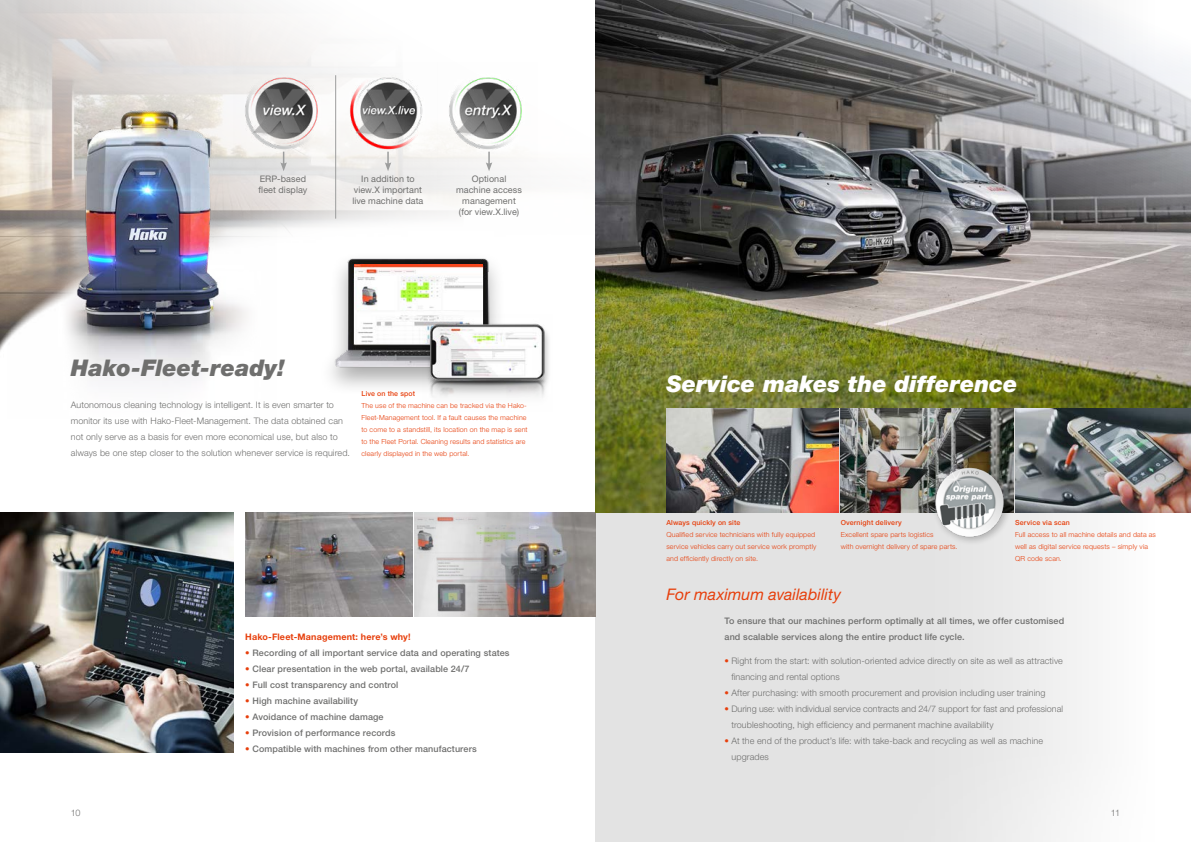
<style>
.page{position:relative;width:1191px;height:842px;background:#fff}
.page>*{position:absolute;margin:0;border:0;box-sizing:border-box;transform-origin:0 0}
.t1{font:italic 900 23px "Helvetica Neue LT Std";color:#fff}
.t2{font:italic 900 23px "Helvetica Neue LT Std";letter-spacing:-.005em;color:#6f6f6e}
.t3{font:italic 16px "Helvetica Neue LT Std";color:#e73f0c}
.t4{font:300 9px/16px "Helvetica Neue LT Std";letter-spacing:.01em;color:#6f6f6e}
.t5{font:500 9px/16px "Helvetica Neue LT Std";letter-spacing:.01em;color:#6f6f6e}
.t6{font:9px/10.8px "Helvetica Neue LT Std";letter-spacing:.01em;color:#6f6f6e;text-align:center}
.t7{font:700 9px "Helvetica Neue LT Std";letter-spacing:.02em;color:#e73f0c}
.t8{font:300 7px/12px "Helvetica Neue LT Std";letter-spacing:.02em;color:#e73f0c}
.t9{font:500 7px "Helvetica Neue LT Std";letter-spacing:.02em;color:#e73f0c}
.s1{color:#e73f0c}
</style>
<div class="page">
<div style="left:595px;top:0;width:596px;height:842px;background:linear-gradient(to right,#d9d9d8,#f4f3f3)"></div>
<img style="left:601px;top:584px;width:590px;height:258px">
<img style="left:0;top:174px;width:595px;height:183px">
<img style="left:0;top:512px;width:234px;height:240px">
<img style="left:245px;top:512px;width:167px;height:104px">
<img style="left:415px;top:512px;width:171px;height:104px">
<img style="left:595px;top:0;width:596px;height:512px">
<img style="left:8px;top:94px;width:268px;height:287px">
<img style="left:338px;top:62px;width:200px;height:100px">
<img style="left:234px;top:62px;width:99px;height:100px">
<svg style="left:280px;top:152px;width:7px;height:19px"></svg>
<svg style="left:385px;top:152px;width:6px;height:19px"></svg>
<svg style="left:486px;top:152px;width:6px;height:19px"></svg>
<div style="left:318px;top:251px;width:205px;height:145px;background:#000;opacity:.34"></div>
<img style="left:319px;top:251px;width:204px;height:119px">
<img style="left:354px;top:265px;width:128px;height:79px">
<img style="left:423px;top:314px;width:130px;height:83px">
<img style="left:666px;top:408px;width:172px;height:104px">
<img style="left:840px;top:408px;width:173px;height:104px">
<img style="left:1015px;top:408px;width:176px;height:104px">
<div style="left:931px;top:465px;width:81px;height:81px;background:#000;opacity:.23"></div>
<img style="left:932px;top:465px;width:75px;height:75px">
<hr style="left:335px;top:75px;width:1px;height:144px;background:#9c9d9d">
<p class="t6" style="left:259px;top:174px;width:50px;text-align:left">ERP-based fleet display</p>
<p class="t6" style="left:352px;top:174px;width:73px">In addition to view.X important live machine data</p>
<p class="t6" style="left:456px;top:174px;width:68px">Optional machine access management (for view.X.live)</p>
<h1 class="t2" style="left:71px;top:354px;width:215px">Hako-Fleet-ready!</h1>
<p class="t4" style="left:71px;top:397px;width:280px">Autonomous cleaning technology is intelligent. It is even smarter to monitor its use with Hako-Fleet-Management. The data obtained can not only serve as a basis for even more economical use, but also to always be one step closer to the solution whenever service is required.</p>
<p class="t9" style="left:361px;top:389px;width:55px">Live on the spot</p>
<p class="t8" style="left:361px;top:399px;width:168px">The use of the machine can be tracked via the Hako-Fleet-Management tool. If a fault causes the machine to come to a standstill, its location on the map is sent to the Fleet Portal. Cleaning results and statistics are clearly displayed in the web portal.</p>
<p class="t7" style="left:245px;top:631px;width:167px">Hako-Fleet-Management: here’s why!</p>
<p class="t5" style="left:245px;top:645px;width:266px"><span class="s1">•</span> Recording of all important service data and operating states</p>
<p class="t5" style="left:245px;top:661px;width:226px"><span class="s1">•</span> Clear presentation in the web portal, available 24/7</p>
<p class="t5" style="left:245px;top:677px;width:155px"><span class="s1">•</span> Full cost transparency and control</p>
<p class="t5" style="left:245px;top:693px;width:114px"><span class="s1">•</span> High machine availability</p>
<p class="t5" style="left:245px;top:709px;width:140px"><span class="s1">•</span> Avoidance of machine damage</p>
<p class="t5" style="left:245px;top:725px;width:152px"><span class="s1">•</span> Provision of performance records</p>
<p class="t5" style="left:245px;top:741px;width:233px"><span class="s1">•</span> Compatible with machines from other manufacturers</p>
<h1 class="t1" style="left:666px;top:370px;width:353px">Service makes the difference</h1>
<p class="t9" style="left:666px;top:518px;width:75px">Always quickly on site</p>
<p class="t8" style="left:666px;top:528px;width:151px">Qualified service technicians with fully equipped service vehicles carry out service work promptly and efficiently directly on site.</p>
<p class="t9" style="left:840px;top:518px;width:63px">Overnight delivery</p>
<p class="t8" style="left:840px;top:528px;width:118px">Excellent spare parts logistics<br>with overnight delivery of spare parts.</p>
<p class="t9" style="left:1015px;top:518px;width:56px">Service via scan</p>
<p class="t8" style="left:1015px;top:528px;width:142px">Full access to all machine details and data as well as digital service requests – simply via<br>QR code scan.</p>
<h2 class="t3" style="left:666px;top:585px;width:176px">For maximum availability</h2>
<p class="t5" style="left:724px;top:613px;width:341px">To ensure that our machines perform optimally at all times, we offer customised and scalable services along the entire product life cycle.</p>
<p class="t4" style="left:731px;top:653px;width:333px;text-indent:-7px"><span class="s1">•</span> Right from the start: with solution-oriented advice directly on site as well as attractive financing and rental options</p>
<p class="t4" style="left:724px;top:685px;width:322px"><span class="s1">•</span> After purchasing: with smooth procurement and provision including user training</p>
<p class="t4" style="left:731px;top:701px;width:333px;text-indent:-7px"><span class="s1">•</span> During use: with individual service contracts and 24/7 support for fast and professional troubleshooting, high efficiency and permanent machine availability</p>
<p class="t4" style="left:731px;top:733px;width:313px;text-indent:-7px"><span class="s1">•</span> At the end of the product’s life: with take-back and recycling as well as machine upgrades</p>
<p class="t4" style="left:71px;top:805px;width:11px">10</p>
<p class="t4" style="left:1111px;top:805px;width:11px">11</p>
</div>
